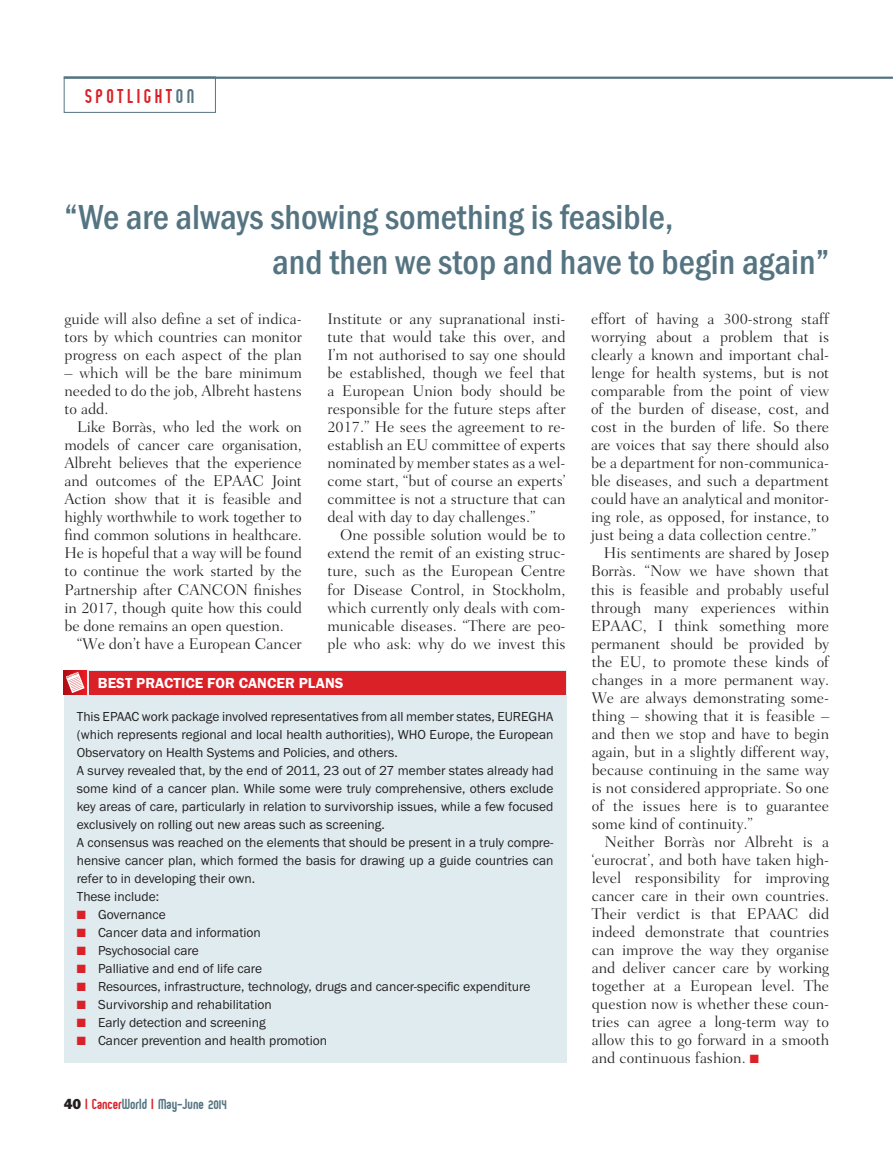
<style>
.page{position:relative;width:893px;height:1149px;background:#fff}
.page>*{position:absolute;margin:0;border:0;box-sizing:border-box;transform-origin:0 0}
.Pull_Quote{font:500 condensed 36px "Franklin Got T";color:#557482}
.t1{font:22.5px "Engineered";letter-spacing:.16em;color:#da2128}
.t2{font:16.5px "Engineered";color:#557482}
.Bodycopy{font:300 15.75px/18px "Fairfield LH";color:#231f20;text-align:justify}
.t3{font:600 15px "Franklin Got T";letter-spacing:.005em;color:#fff}
.Box_copy{font:13.5px/18px "Franklin Got T";color:#231f20;text-align:justify}
.s1{color:#557482}
.s2{color:#da2128}
</style>
<div class="page">
<div style="left:64px;top:77px;width:152px;height:36px;border:1px solid #557482"></div>
<hr style="left:64px;top:77px;width:829px;height:2px;background:#557482">
<div style="left:64px;top:670px;width:502px;height:392px;background:#e0ebf0"></div>
<div style="left:89px;top:670px;width:477px;height:24px;background:#da2128"></div>
<svg style="left:64px;top:693px;width:23px;height:1px"></svg>
<svg style="left:64px;top:670px;width:23px;height:23px"></svg>
<svg style="left:66px;top:671px;width:19px;height:21px"></svg>
<h2 class="t1" style="left:85px;top:89px;width:111px">SPOTLIGHT<span class="s1">ON</span></h2>
<p class="Pull_Quote" style="left:65px;top:196px;width:610px">“We are always showing something is feasible,</p>
<p class="Pull_Quote" style="left:272px;top:241px;width:558px">and then we stop and have to begin again”</p>
<p class="Bodycopy" style="left:65px;top:310px;width:239px">guide will also define a set of indica&shy;tors by which countries can monitor progress on each aspect of the plan</p>
<p class="Bodycopy" style="left:65px;top:364px;width:239px">– which will be the bare minimum needed to do the job, Albreht hastens to add.</p>
<p class="Bodycopy" style="left:65px;top:418px;width:239px;text-indent:13px">Like Borràs, who led the work on models of cancer care organisation, Albreht believes that the experience and outcomes of the EPAAC Joint Action show that it is feasible and highly worthwhile to work together to find common solutions in healthcare.<br>He is hopeful that a way will be found to continue the work started by the Partnership after CANCON finishes in 2017, though quite how this could be done remains an open question.</p>
<p class="Bodycopy" style="left:77px;top:634px;width:226px">“We don’t have a European Cancer</p>
<p class="Bodycopy" style="left:327px;top:310px;width:240px">Institute or any supranational insti&shy;tute that would take this over, and I’m not authorised to say one should be established, though we feel that a European Union body should be responsible for the future steps after 2017.” He sees the agreement to re&shy;establish an EU committee of experts nominated by member states as a wel&shy;come start, “but of course an experts’ committee is not a structure that can deal with day to day challenges.”</p>
<p class="Bodycopy" style="left:327px;top:526px;width:240px;text-indent:13px">One possible solution would be to extend the remit of an existing struc&shy;ture, such as the European Centre for Disease Control, in Stockholm, which currently only deals with com&shy;municable diseases. “There are peo&shy;ple who ask: why do we invest this</p>
<p class="t3" style="left:98px;top:674px;width:247px">BEST PRACTICE FOR CANCER PLANS</p>
<p class="Box_copy" style="left:77px;top:706px;width:478px">This EPAAC work package involved representatives from all member states, EUREGHA (which represents regional and local health authorities), WHO Europe, the European Observatory on Health Systems and Policies, and others.</p>
<p class="Box_copy" style="left:77px;top:760px;width:478px">A survey revealed that, by the end of 2011, 23 out of 27 member states already had some kind of a cancer plan. While some were truly comprehensive, others exclude key areas of care, particularly in relation to survivorship issues, while a few focused exclusively on rolling out new areas such as screening.</p>
<p class="Box_copy" style="left:77px;top:832px;width:478px">A consensus was reached on the elements that should be present in a truly compre&shy;hensive cancer plan, which formed the basis for drawing up a guide countries can refer to in developing their own.</p>
<p class="Box_copy" style="left:77px;top:886px;width:84px">These include:</p>
<p class="Box_copy" style="left:77px;top:904px;width:91px"><span class="s2">■</span> Governance</p>
<p class="Box_copy" style="left:77px;top:922px;width:186px"><span class="s2">■</span> Cancer data and information</p>
<p class="Box_copy" style="left:77px;top:940px;width:123px"><span class="s2">■</span> Psychosocial care</p>
<p class="Box_copy" style="left:77px;top:958px;width:187px"><span class="s2">■</span> Palliative and end of life care</p>
<p class="Box_copy" style="left:77px;top:976px;width:455px"><span class="s2">■</span> Resources, infrastructure, technology, drugs and cancer-specific expenditure</p>
<p class="Box_copy" style="left:77px;top:994px;width:197px"><span class="s2">■</span> Survivorship and rehabilitation</p>
<p class="Box_copy" style="left:77px;top:1012px;width:190px"><span class="s2">■</span> Early detection and screening</p>
<p class="Box_copy" style="left:77px;top:1030px;width:252px"><span class="s2">■</span> Cancer prevention and health promotion</p>
<p class="t2" style="left:64px;top:1098px;width:165px"><sup>40</sup> <span class="s2">I Cancer</span>World <span class="s2">I</span> May-June 2014</p>
<p class="Bodycopy" style="left:591px;top:310px;width:240px">effort of having a 300-strong staff worrying about a problem that is clearly a known and important chal&shy;lenge for health systems, but is not comparable from the point of view of the burden of disease, cost, and cost in the burden of life. So there are voices that say there should also be a department for non-communica&shy;ble diseases, and such a department could have an analytical and monitor&shy;ing role, as opposed, for instance, to just being a data collection centre.”</p>
<p class="Bodycopy" style="left:591px;top:544px;width:240px;text-indent:13px">His sentiments are shared by Josep Borràs. “Now we have shown that this is feasible and probably useful through many experiences within EPAAC, I think something more permanent should be provided by the EU, to promote these kinds of changes in a more permanent way.<br>We are always demonstrating some&shy;thing – showing that it is feasible – and then we stop and have to begin again, but in a slightly different way, because continuing in the same way is not considered appropriate. So one of the issues here is to guarantee some kind of continuity.”</p>
<p class="Bodycopy" style="left:592px;top:832px;width:239px;text-indent:13px">Neither Borràs nor Albreht is a ‘eurocrat’, and both have taken high&shy;level responsibility for improving cancer care in their own countries.<br>Their verdict is that EPAAC did indeed demonstrate that countries can improve the way they organise and deliver cancer care by working together at a European level. The question now is whether these coun&shy;tries can agree a long-term way to allow this to go forward in a smooth and continuous fashion. <span class="s2">■</span></p>
</div>
